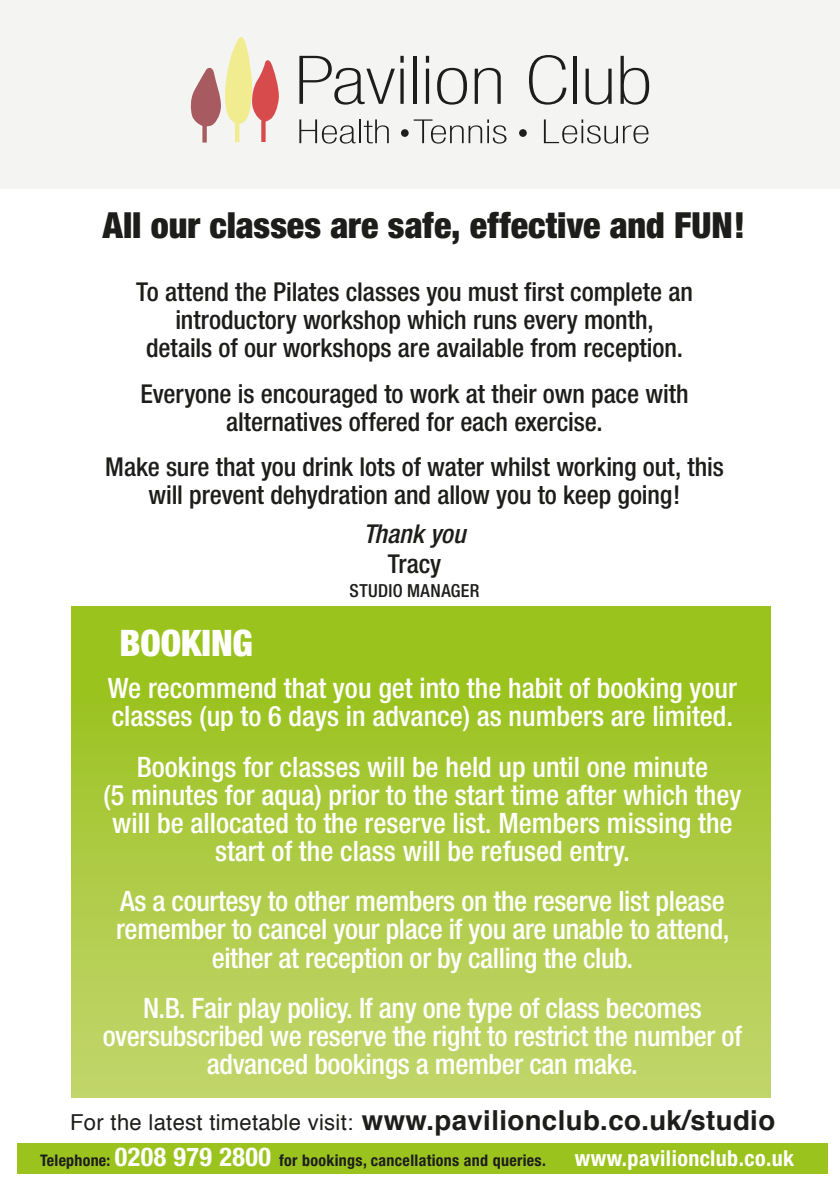
<style>
.page{position:relative;width:840px;height:1191px;background:#fff}
.page>*{position:absolute;margin:0;border:0;box-sizing:border-box;transform-origin:0 0}
.t1{font:900 condensed 36.6px "Helvetica Neue";color:#fff}
.t2{font:900 condensed 36px "Helvetica Neue";color:#1d1d1b}
.t3{font:500 condensed 28.2px/28.2px "Helvetica Neue";letter-spacing:-.005em;color:#fff;text-align:center}
.t4{font:700 27.6px "Helvetica";letter-spacing:.015em;color:#1d1d1b}
.t5{font:500 condensed 26px/28px "Helvetica Neue";letter-spacing:-.005em;color:#1d1d1b;text-align:center}
.t6{font:italic 500 condensed 26px "Helvetica Neue";color:#1d1d1b}
.t7{font:700 condensed 22px "Helvetica Neue";letter-spacing:.02em;color:#fff}
.t8{font:500 condensed 18px "Helvetica Neue";letter-spacing:.02em;color:#1d1d1b}
.t9{font:700 condensed 16px "Helvetica Neue";letter-spacing:.02em;color:#1d1d1b}
.s1{font-weight:400;font-size:22px}
.s2{font-size:26px;color:#fff}
</style>
<div class="page">
<div style="left:72px;top:607px;width:698px;height:490px;background:linear-gradient(to bottom,#95c015,#c2d56d)"></div>
<div style="left:0;top:0;width:839px;height:188px;background:#f4f4f3"></div>
<div style="left:17px;top:1143px;width:810px;height:30px;background:#9ac31e"></div>
<svg style="left:400px;top:129px;width:8px;height:8px"></svg>
<svg style="left:518px;top:129px;width:8px;height:8px"></svg>
<svg style="left:299px;top:56px;width:95px;height:49px"></svg>
<hr style="left:400px;top:69px;width:3px;height:35px;background:#1d1d1b">
<svg style="left:400px;top:56px;width:3px;height:7px"></svg>
<hr style="left:413px;top:56px;width:3px;height:48px;background:#1d1d1b">
<svg style="left:425px;top:69px;width:4px;height:35px"></svg>
<svg style="left:425px;top:56px;width:4px;height:7px"></svg>
<svg style="left:437px;top:68px;width:29px;height:37px"></svg>
<svg style="left:474px;top:68px;width:26px;height:36px"></svg>
<svg style="left:529px;top:55px;width:37px;height:50px"></svg>
<hr style="left:573px;top:56px;width:3px;height:48px;background:#1d1d1b">
<svg style="left:585px;top:69px;width:26px;height:36px"></svg>
<svg style="left:620px;top:56px;width:28px;height:49px"></svg>
<svg style="left:299px;top:119px;width:89px;height:25px"></svg>
<svg style="left:413px;top:119px;width:93px;height:25px"></svg>
<svg style="left:543px;top:119px;width:105px;height:25px"></svg>
<svg style="left:190px;top:37px;width:89px;height:105px"></svg>
<p class="t2" style="left:103px;top:203px;width:643px">All our classes are safe, effective and FUN!</p>
<p class="t5" style="left:136px;top:278px;width:558px">To attend the Pilates classes you must first complete an introductory workshop which runs every month,<br>details of our workshops are available from reception.</p>
<p class="t5" style="left:140px;top:379px;width:549px">Everyone is encouraged to work at their own pace with alternatives offered for each exercise.</p>
<p class="t5" style="left:105px;top:452px;width:619px">Make sure that you drink lots of water whilst working out, this will prevent dehydration and allow you to keep going!</p>
<p class="t6" style="left:363px;top:518px;width:103px">Thank you</p>
<p class="t5" style="left:387px;top:549px;width:55px">Tracy</p>
<p class="t8" style="left:349px;top:580px;width:131px">STUDIO MANAGER</p>
<p class="t1" style="left:119px;top:620px;width:135px">BOOKING</p>
<p class="t3" style="left:108px;top:673px;width:630px;text-align:left">We recommend that you get into the habit of booking your classes (up to 6 days in advance) as numbers are limited.</p>
<p class="t3" style="left:103px;top:752px;width:639px">Bookings for classes will be held up until one minute<br>(5 minutes for aqua) prior to the start time after which they will be allocated to the reserve list. Members missing the start of the class will be refused entry.</p>
<p class="t3" style="left:116px;top:887px;width:614px">As a courtesy to other members on the reserve list please remember to cancel your place if you are unable to attend, either at reception or by calling the club.</p>
<p class="t3" style="left:103px;top:993px;width:640px">N.B. Fair play policy. If any one type of class becomes oversubscribed we reserve the right to restrict the number of advanced bookings a member can make.</p>
<p class="t4" style="left:70px;top:1098px;width:706px"><span class="s1">For the latest timetable visit:</span> www.pavilionclub.co.uk/studio</p>
<p class="t9" style="left:40px;top:1150px;width:507px">Telephone: <span class="s2">0208 979 2800</span> for bookings, cancellations and queries.</p>
<p class="t7" style="left:574px;top:1144px;width:221px">www.pavilionclub.co.uk</p>
</div>
